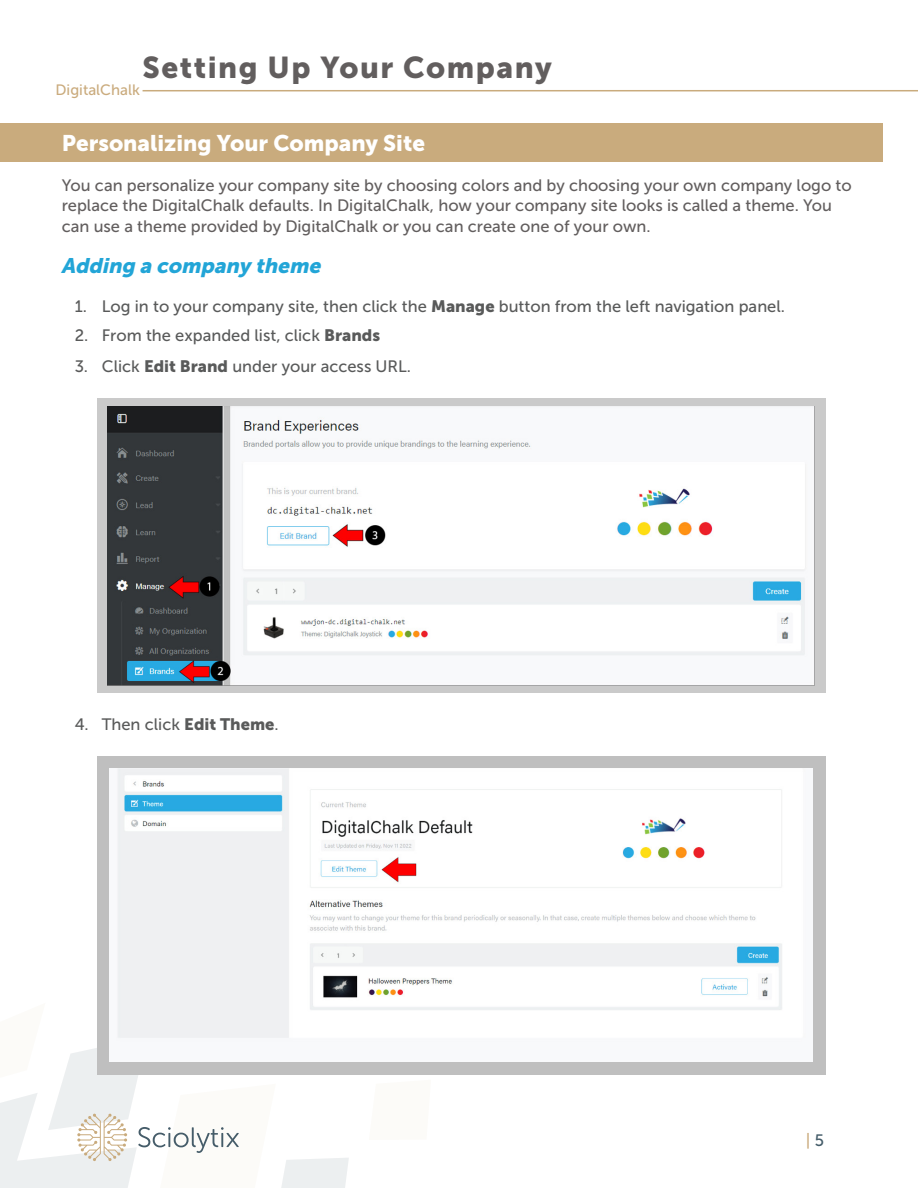
<style>
.page{position:relative;width:918px;height:1188px;background:#fff}
.page>*{position:absolute;margin:0;border:0;box-sizing:border-box;transform-origin:0 0}
.Header_Main{font:30px "Museo Sans 900";letter-spacing:.05em;color:#625e5e}
.Sub_Header{font:22.5px "Museo Sans 900";color:#fff}
.sub{font:italic 21px "Museo Sans 900";color:#22a5d7}
.t1{font:16.5px/19.8px "Museo Sans 500";color:#625e5e}
.t2{font:16.5px "Museo Sans 500";color:#595a5a}
.t3{font:16.5px "Museo Sans 500";color:#caab7d}
.t4{font:15px "Museo Sans 500";color:#caab7d}
.s1{font-family:"Museo Sans 900"}
.s2{color:#445c69}
</style>
<div class="page">
<svg style="left:0;top:1048px;width:431px;height:140px"></svg>
<hr style="left:143px;top:90px;width:775px;height:1px;background:#c9ab7d">
<svg style="left:138px;top:1127px;width:101px;height:26px"></svg>
<svg style="left:77px;top:1113px;width:50px;height:48px"></svg>
<div style="left:0;top:123px;width:882px;height:39px;background:#c9ab7d"></div>
<div style="left:97px;top:398px;width:728px;height:295px;background:#cacaca"></div>
<img style="left:108px;top:406px;width:706px;height:279px">
<div style="left:97px;top:756px;width:728px;height:318px;background:#bfbfbf"></div>
<img style="left:110px;top:768px;width:702px;height:294px">
<p class="Header_Main" style="left:143px;top:50px;width:411px">Setting Up Your Company</p>
<p class="t4" style="left:56px;top:82px;width:86px">DigitalChalk</p>
<p class="Sub_Header" style="left:62px;top:131px;width:365px">Personalizing Your Company Site</p>
<p class="t1" style="left:62px;top:175px;width:792px">You can personalize your company site by choosing colors and by choosing your own company logo to replace the DigitalChalk defaults. In DigitalChalk, how your company site looks is called a theme. You</p>
<p class="t1" style="left:62px;top:217px;width:588px">can use a theme provided by DigitalChalk or you can create one of your own.</p>
<p class="sub" style="left:61px;top:254px;width:265px">Adding a company theme</p>
<p class="t2" style="left:75px;top:298px;width:709px">1. Log in to your company site, then click the <span class="s1">Manage</span> button from the left navigation panel.</p>
<p class="t2" style="left:75px;top:326px;width:307px">2. From the expanded list, click <span class="s1">Brands</span></p>
<p class="t2" style="left:75px;top:357px;width:335px">3. Click <span class="s1">Edit Brand</span> under your access URL.</p>
<p class="t2" style="left:75px;top:715px;width:203px">4. Then click <span class="s1">Edit Theme</span>.</p>
<p class="t3" style="left:806px;top:1131px;width:20px">| <span class="s2">5</span></p>
</div>
